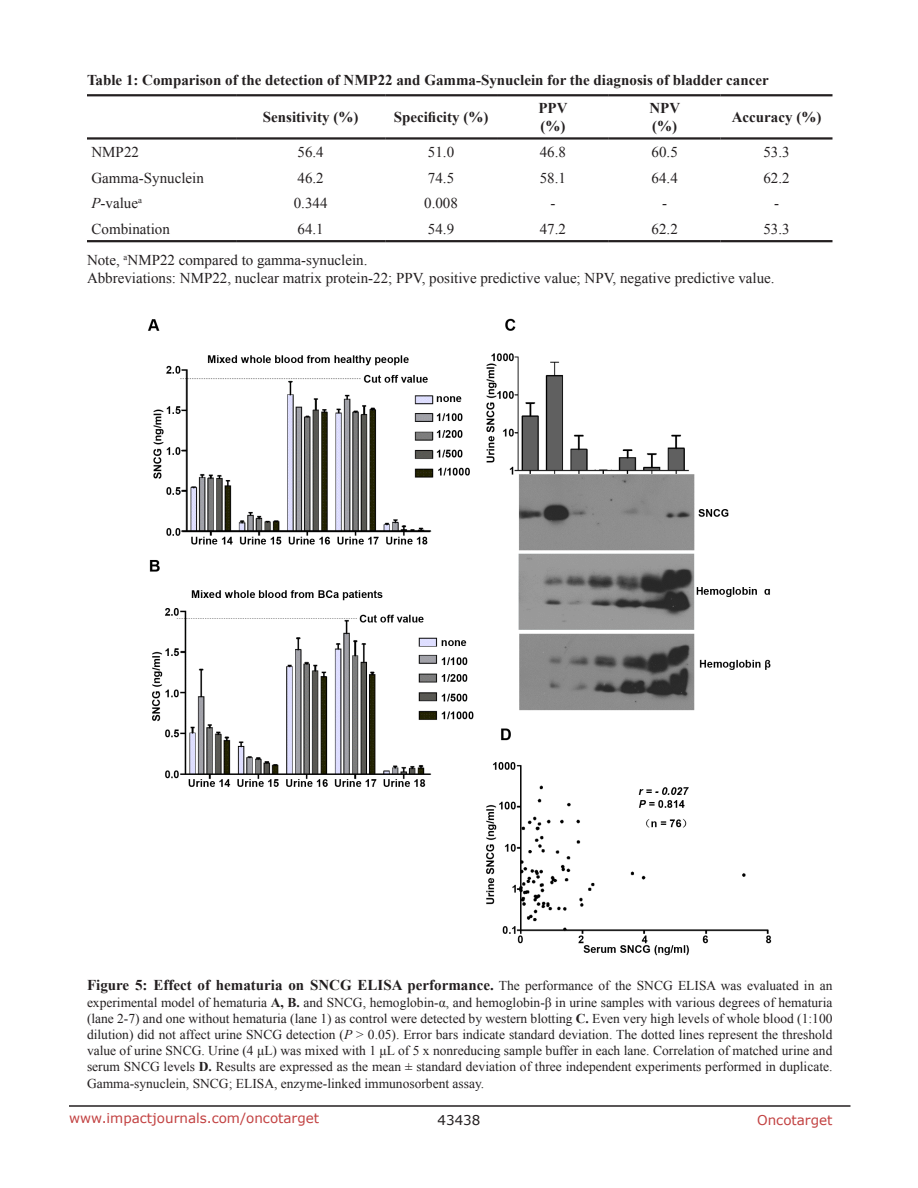
<style>
.page{position:relative;width:918px;height:1188px;background:#fff}
.page>*{position:absolute;margin:0;border:0;box-sizing:border-box;transform-origin:0 0}
.TableText1{font:15px "Times New Roman";color:#231f20}
.figuretext{font:700 15px "Times New Roman";color:#231f20}
.Table_head{font:700 15px "Times New Roman";color:#231f20}
.TableText1_Center{font:15px "Times New Roman";color:#231f20}
.Table_head_centre{font:700 15px "Times New Roman";color:#231f20}
.figuretext-2{font:13.5px/16.2px "Times New Roman";color:#231f20;text-align:justify}
.t1{font:13.5px "Verdana";color:#c24141}
.t2{font:13.5px "Verdana";color:#231f20}
.s1{font-style:italic}
.s2{font-weight:400;font-size:13.5px}
.s3{font-weight:700}
</style>
<div class="page">
<hr style="left:69px;top:1105px;width:781px;height:2px;background:#231f20">
<img style="left:148px;top:318px;width:624px;height:638px">
<svg style="left:87px;top:96px;width:745px;height:1px"></svg>
<hr style="left:87px;top:94px;width:149px;height:2px;background:#231f20">
<hr style="left:236px;top:94px;width:149px;height:2px;background:#231f20">
<hr style="left:385px;top:94px;width:112px;height:2px;background:#231f20">
<hr style="left:497px;top:94px;width:112px;height:2px;background:#231f20">
<hr style="left:609px;top:94px;width:112px;height:2px;background:#231f20">
<hr style="left:721px;top:94px;width:112px;height:2px;background:#231f20">
<hr style="left:87px;top:137px;width:149px;height:3px;background:#231f20">
<hr style="left:236px;top:137px;width:149px;height:3px;background:#231f20">
<hr style="left:385px;top:137px;width:112px;height:3px;background:#231f20">
<hr style="left:497px;top:137px;width:112px;height:3px;background:#231f20">
<hr style="left:609px;top:137px;width:112px;height:3px;background:#231f20">
<hr style="left:721px;top:137px;width:112px;height:3px;background:#231f20">
<hr style="left:87px;top:240px;width:149px;height:2px;background:#231f20">
<hr style="left:236px;top:240px;width:149px;height:2px;background:#231f20">
<hr style="left:385px;top:240px;width:112px;height:2px;background:#231f20">
<hr style="left:497px;top:240px;width:112px;height:2px;background:#231f20">
<hr style="left:609px;top:240px;width:112px;height:2px;background:#231f20">
<hr style="left:721px;top:240px;width:112px;height:2px;background:#231f20">
<p class="Table_head" style="left:87px;top:70px;width:683px">Table 1: Comparison of the detection of NMP22 and Gamma-Synuclein for the diagnosis of bladder cancer</p>
<p class="Table_head_centre" style="left:263px;top:107px;width:97px">Sensitivity (%)</p>
<p class="Table_head_centre" style="left:394px;top:107px;width:96px">Specificity (%)</p>
<p class="Table_head_centre" style="left:538px;top:98px;width:31px">PPV</p>
<p class="Table_head_centre" style="left:540px;top:116px;width:26px">(%)</p>
<p class="Table_head_centre" style="left:649px;top:98px;width:32px">NPV</p>
<p class="Table_head_centre" style="left:652px;top:116px;width:26px">(%)</p>
<p class="Table_head_centre" style="left:732px;top:107px;width:91px">Accuracy (%)</p>
<p class="TableText1" style="left:92px;top:142px;width:49px">NMP22</p>
<p class="TableText1_Center" style="left:298px;top:142px;width:28px">56.4</p>
<p class="TableText1_Center" style="left:428px;top:142px;width:28px">51.0</p>
<p class="TableText1_Center" style="left:540px;top:142px;width:28px">46.8</p>
<p class="TableText1_Center" style="left:652px;top:142px;width:28px">60.5</p>
<p class="TableText1_Center" style="left:763px;top:142px;width:28px">53.3</p>
<p class="TableText1" style="left:92px;top:168px;width:114px">Gamma-Synuclein</p>
<p class="TableText1_Center" style="left:298px;top:168px;width:28px">46.2</p>
<p class="TableText1_Center" style="left:428px;top:168px;width:28px">74.5</p>
<p class="TableText1_Center" style="left:540px;top:168px;width:28px">58.1</p>
<p class="TableText1_Center" style="left:652px;top:168px;width:28px">64.4</p>
<p class="TableText1_Center" style="left:763px;top:168px;width:28px">62.2</p>
<p class="TableText1" style="left:92px;top:193px;width:52px"><span class="s1">P</span>-value<sup>a</sup></p>
<p class="TableText1_Center" style="left:294px;top:193px;width:35px">0.344</p>
<p class="TableText1_Center" style="left:424px;top:193px;width:35px">0.008</p>
<p class="TableText1_Center" style="left:550px;top:193px;width:6px">-</p>
<p class="TableText1_Center" style="left:662px;top:193px;width:6px">-</p>
<p class="TableText1_Center" style="left:774px;top:193px;width:6px">-</p>
<p class="TableText1" style="left:92px;top:219px;width:80px">Combination</p>
<p class="TableText1" style="left:298px;top:219px;width:28px">64.1</p>
<p class="TableText1" style="left:428px;top:219px;width:28px">54.9</p>
<p class="TableText1" style="left:540px;top:219px;width:28px">47.2</p>
<p class="TableText1" style="left:652px;top:219px;width:28px">62.2</p>
<p class="TableText1" style="left:763px;top:219px;width:28px">53.3</p>
<p class="TableText1" style="left:87px;top:250px;width:282px">Note, <sup>a</sup>NMP22 compared to gamma-synuclein.</p>
<p class="TableText1" style="left:87px;top:268px;width:689px">Abbreviations: NMP22, nuclear matrix protein-22; PPV, positive predictive value; NPV, negative predictive value.</p>
<p class="figuretext" style="left:87px;top:975px;width:747px">Figure 5: Effect of hematuria on SNCG ELISA performance. <span class="s2">The performance of the SNCG ELISA was evaluated in an</span></p>
<p class="figuretext-2" style="left:87px;top:994px;width:747px">experimental model of hematuria <span class="s3">A, B.</span> and SNCG, hemoglobin-α, and hemoglobin-β in urine samples with various degrees of hematuria (lane 2-7) and one without hematuria (lane 1) as control were detected by western blotting <span class="s3">C.</span> Even very high levels of whole blood (1:100 dilution) did not affect urine SNCG detection (<span class="s1">P</span> &gt; 0.05). Error bars indicate standard deviation. The dotted lines represent the threshold value of urine SNCG. Urine (4 μL) was mixed with 1 μL of 5 x nonreducing sample buffer in each lane. Correlation of matched urine and serum SNCG levels <span class="s3">D.</span> Results are expressed as the mean ± standard deviation of three independent experiments performed in duplicate.<br>Gamma-synuclein, SNCG; ELISA, enzyme-linked immunosorbent assay.</p>
<p class="t1" style="left:69px;top:1109px;width:252px">www.impactjournals.com/oncotarget</p>
<p class="t2" style="left:438px;top:1111px;width:44px">43438</p>
<p class="t1" style="left:757px;top:1111px;width:77px">Oncotarget</p>
</div>
